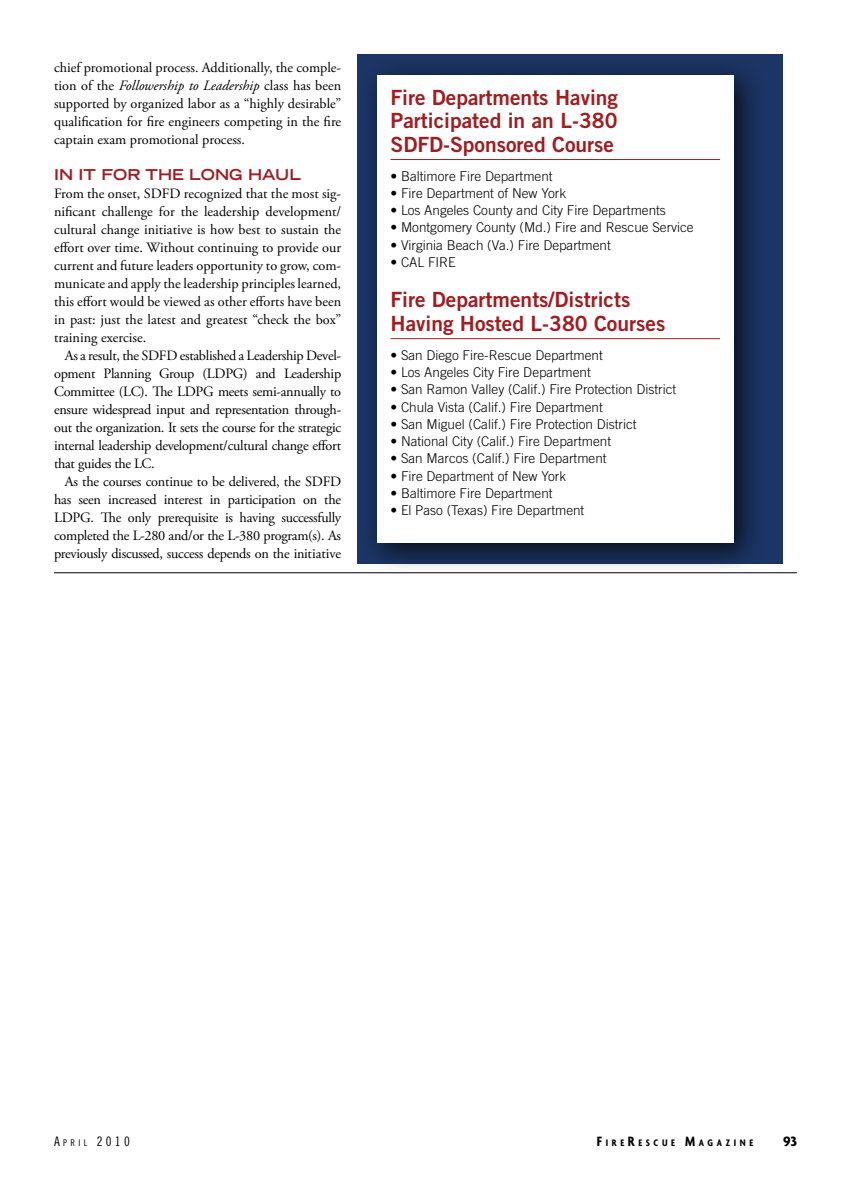
<style>
.page{position:relative;width:851px;height:1188px;background:#fff}
.page>*{position:absolute;margin:0;border:0;box-sizing:border-box;transform-origin:0 0}
.t1{font:21px/23.2px "Trade Gothic Bold Two";color:#a11d21;text-align:justify}
.t2{font:700 expanded 15px "Trade Gothic LH";color:#a11d21}
.t3{font:700 14.7px "Agenda";color:#000}
.t4{font:14.25px/18px "Adobe Garamond Pro";letter-spacing:-.005em;color:#000;text-align:justify}
.t5{font:300 13.5px "Trade Gothic";color:#000}
.t6{font:13.2px "Trade Gothic Cond Eighteen";color:#000}
.t7{font:700 condensed 10.2px "Agenda";letter-spacing:.355em;color:#000}
.s1{font-style:italic}
.s2{font-size:9.15px}
.s3{font-size:14.7px}
</style>
<div class="page">
<hr style="left:54px;top:572px;width:742px;height:1px;background:#000">
<div style="left:357px;top:54px;width:425px;height:509px;background:#1c3564"></div>
<div style="left:359px;top:57px;width:415px;height:525px;background:#000;opacity:.75"></div>
<div style="left:377px;top:75px;width:356px;height:468px;background:#fff"></div>
<hr style="left:390px;top:159px;width:330px;height:1px;background:#a11d21">
<hr style="left:390px;top:338px;width:330px;height:1px;background:#a11d21">
<p class="t4" style="left:54px;top:59px;width:289px">chief promotional process. Additionally, the comple&shy;tion of the <span class="s1">Followership to Leadership</span> class has been supported by organized labor as a “highly desirable” qualification for fire engineers competing in the fire captain exam promotional process.</p>
<p class="t2" style="left:54px;top:165px;width:241px">I N IT FOR THE LONG HAUL</p>
<p class="t4" style="left:54px;top:185px;width:289px">From the onset, SDFD recognized that the most sig&shy;nificant challenge for the leadership development/ cultural change initiative is how best to sustain the effort over time. Without continuing to provide our current and future leaders opportunity to grow, com&shy;municate and apply the leadership principles learned, this effort would be viewed as other efforts have been in past: just the latest and greatest “check the box” training exercise.</p>
<p class="t4" style="left:54px;top:347px;width:289px;text-indent:11px">As a result, the SDFD established a Leadership Devel&shy;opment Planning Group (LDPG) and Leadership Committee (LC). The LDPG meets semi-annually to ensure widespread input and representation through&shy;out the organization. It sets the course for the strategic internal leadership development/cultural change effort that guides the LC.</p>
<p class="t4" style="left:54px;top:473px;width:289px;text-indent:11px">As the courses continue to be delivered, the SDFD has seen increased interest in participation on the LDPG. The only prerequisite is having successfully completed the L-280 and/or the L-380 program(s). As previously discussed, success depends on the initiative</p>
<h1 class="t1" style="left:390px;top:86px;width:229px">Fire Departments Having Participated in an L-380<br>SDFD-Sponsored Course</h1>
<p class="t5" style="left:390px;top:168px;width:164px">• Baltimore Fire Department</p>
<p class="t5" style="left:390px;top:185px;width:177px">• Fire Department of New York</p>
<p class="t5" style="left:390px;top:202px;width:277px">• Los Angeles County and City Fire Departments</p>
<p class="t5" style="left:390px;top:220px;width:305px">• Montgomery County (Md.) Fire and Rescue Service</p>
<p class="t5" style="left:390px;top:237px;width:222px">• Virginia Beach (Va.) Fire Department</p>
<p class="t5" style="left:390px;top:254px;width:67px">• CAL FIRE</p>
<h1 class="t1" style="left:390px;top:288px;width:276px">Fire Departments/Districts<br>Having Hosted L-380 Courses</h1>
<p class="t5" style="left:390px;top:347px;width:214px">• San Diego Fire-Rescue Department</p>
<p class="t5" style="left:390px;top:364px;width:202px">• Los Angeles City Fire Department</p>
<p class="t5" style="left:390px;top:382px;width:287px">• San Ramon Valley (Calif.) Fire Protection District</p>
<p class="t5" style="left:390px;top:399px;width:214px">• Chula Vista (Calif.) Fire Department</p>
<p class="t5" style="left:390px;top:416px;width:248px">• San Miguel (Calif.) Fire Protection District</p>
<p class="t5" style="left:390px;top:433px;width:222px">• National City (Calif.) Fire Department</p>
<p class="t5" style="left:390px;top:451px;width:218px">• San Marcos (Calif.) Fire Department</p>
<p class="t5" style="left:390px;top:468px;width:177px">• Fire Department of New York</p>
<p class="t5" style="left:390px;top:485px;width:164px">• Baltimore Fire Department</p>
<p class="t5" style="left:390px;top:502px;width:195px">• El Paso (Texas) Fire Department</p>
<p class="t6" style="left:54px;top:1133px;width:77px">A<span class="s2">pril</span> 2010</p>
<p class="t7" style="left:597px;top:1136px;width:158px"><span class="s3">F</span>IRE<span class="s3">R</span>ESCUE <span class="s3">M</span>AGAZINE</p>
<p class="t3" style="left:783px;top:1132px;width:15px">93</p>
</div>
